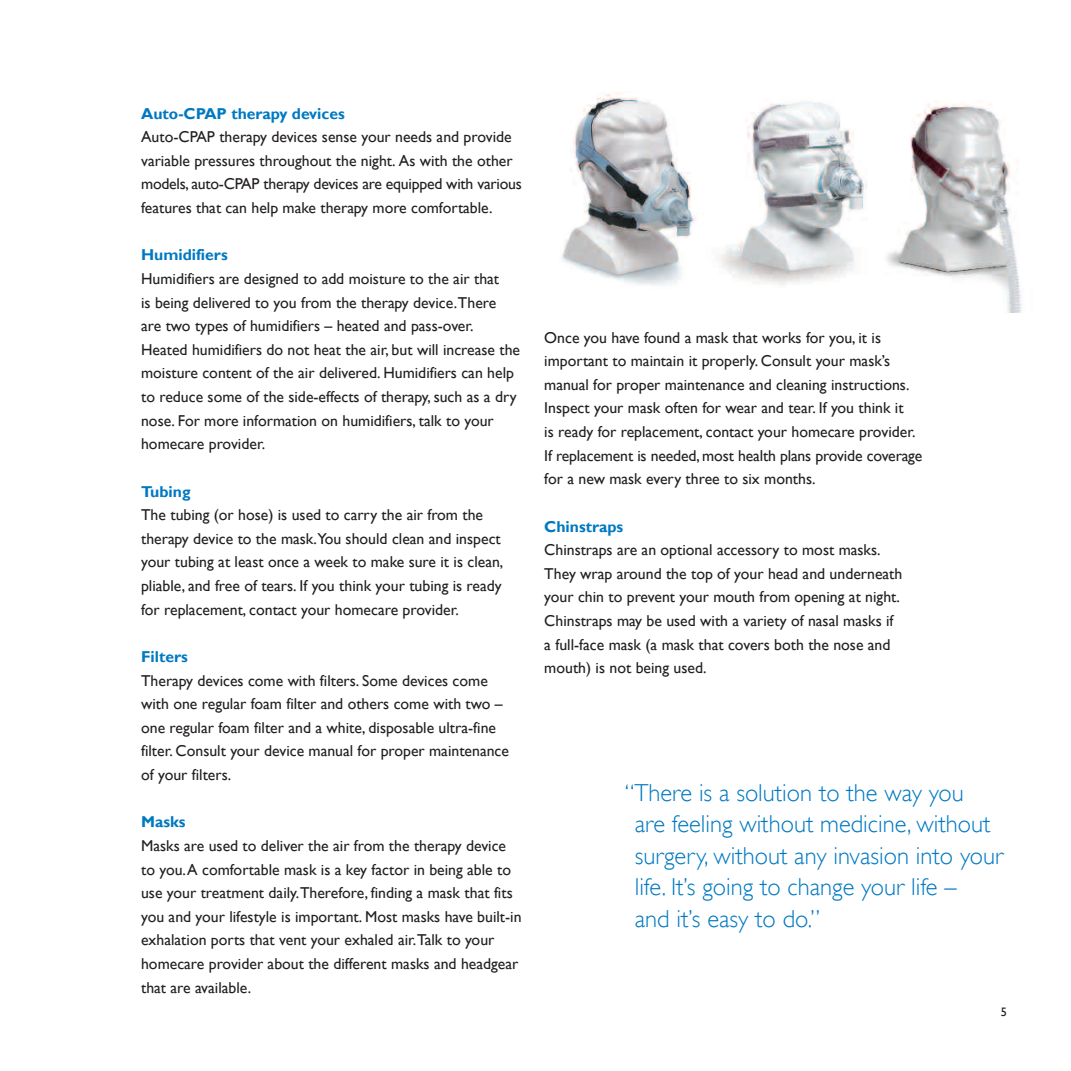
<style>
.page{position:relative;width:1071px;height:1071px;background:#fff}
.page>*{position:absolute;margin:0;border:0;box-sizing:border-box;transform-origin:0 0}
.t1{font:300 24.5px/31.5px "Gill Alt One";color:#0079c2}
.t2{font:15.75px/23.6px "Gill Alt One";color:#231f20}
.t3{font:700 15.75px "Gill Alt One";color:#0079c2}
.t4{font:12.25px "Gill Alt One";color:#231f20}
</style>
<div class="page">
<img style="left:561px;top:93px;width:136px;height:192px">
<img style="left:886px;top:100px;width:136px;height:213px">
<img style="left:719px;top:102px;width:148px;height:183px">
<p class="t3" style="left:141px;top:104px;width:205px">Auto-CPAP therapy devices</p>
<p class="t2" style="left:141px;top:125px;width:382px">Auto-CPAP therapy devices sense your needs and provide variable pressures throughout the night. As with the other models, auto-CPAP therapy devices are equipped with various features that can help make therapy more comfortable.</p>
<p class="t3" style="left:141px;top:246px;width:88px">Humidifiers</p>
<p class="t2" style="left:141px;top:267px;width:381px">Humidifiers are designed to add moisture to the air that<br>is being delivered to you from the therapy device.There are two types of humidifiers – heated and pass-over.<br>Heated humidifiers do not heat the air, but will increase the moisture content of the air delivered. Humidifiers can help to reduce some of the side-effects of therapy, such as a dry nose. For more information on humidifiers, talk to your homecare provider.</p>
<p class="t3" style="left:141px;top:482px;width:51px">Tubing</p>
<p class="t2" style="left:141px;top:503px;width:364px">The tubing (or hose) is used to carry the air from the therapy device to the mask.You should clean and inspect your tubing at least once a week to make sure it is clean, pliable, and free of tears. If you think your tubing is ready for replacement, contact your homecare provider.</p>
<p class="t3" style="left:141px;top:647px;width:48px">Filters</p>
<p class="t2" style="left:141px;top:668px;width:369px">Therapy devices come with filters. Some devices come with one regular foam filter and others come with two – one regular foam filter and a white, disposable ultra-fine filter. Consult your device manual for proper maintenance of your filters.</p>
<p class="t3" style="left:141px;top:813px;width:46px">Masks</p>
<p class="t2" style="left:141px;top:834px;width:382px">Masks are used to deliver the air from the therapy device to you.A comfortable mask is a key factor in being able to use your treatment daily.Therefore, finding a mask that fits you and your lifestyle is important. Most masks have built-in exhalation ports that vent your exhaled air.Talk to your homecare provider about the different masks and headgear that are available.</p>
<p class="t2" style="left:544px;top:325px;width:380px">Once you have found a mask that works for you, it is important to maintain it properly. Consult your mask’s manual for proper maintenance and cleaning instructions.<br>Inspect your mask often for wear and tear. If you think it<br>is ready for replacement, contact your homecare provider.<br>If replacement is needed, most health plans provide coverage for a new mask every three to six months.</p>
<p class="t3" style="left:544px;top:517px;width:81px">Chinstraps</p>
<p class="t2" style="left:544px;top:538px;width:360px">Chinstraps are an optional accessory to most masks.<br>They wrap around the top of your head and underneath your chin to prevent your mouth from opening at night.<br>Chinstraps may be used with a variety of nasal masks if a full-face mask (a mask that covers both the nose and mouth) is not being used.</p>
<h1 class="t1" style="left:635px;top:777px;width:370px;text-indent:-10px">“There is a solution to the way you<br>are feeling without medicine, without surgery, without any invasion into your life. It’s going to change your life –<br>and it’s easy to do.”</h1>
<p class="t4" style="left:1001px;top:1005px;width:8px">5</p>
</div>
